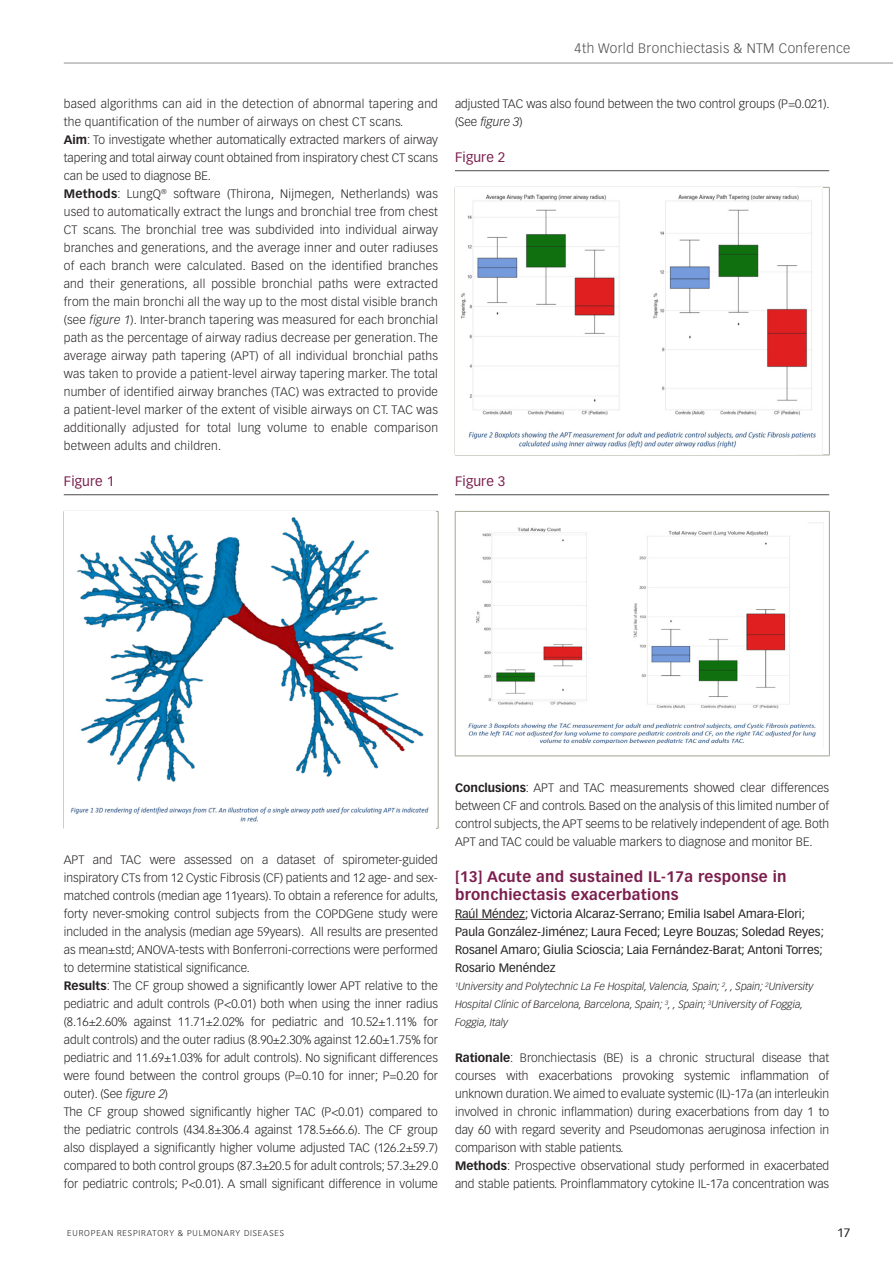
<style>
.page{position:relative;width:893px;height:1263px;background:#fff}
.page>*{position:absolute;margin:0;border:0;box-sizing:border-box;transform-origin:0 0}
.t1{font:700 15px/18px "Vectora LT Std";letter-spacing:.02em;color:#7b1f4f}
.t2{font:300 13.5px "Vectora LT Std";letter-spacing:.03em;color:#4b4c4d}
.t3{font:13.5px "Vectora LT Std";letter-spacing:.01em;color:#7b1f4f}
.t4{font:300 12px/18px "Vectora LT Std";color:#231f20}
.t5{font:300 12px/18px "Vectora LT Std";letter-spacing:.02em;color:#231f20}
.t6{font:12px/18px "Vectora LT Std";color:#231f20}
.t7{font:italic 300 10.5px/18px "Vectora LT Std";color:#231f20}
.t8{font:300 8.25px "Vectora LT Std";letter-spacing:.1em;color:#231f20}
.s1{font-weight:700}
.s2{font-style:italic}
</style>
<div class="page">
<hr style="left:64px;top:63px;width:829px;height:1px;background:#231f20">
<hr style="left:64px;top:494px;width:374px;height:1px;background:#4b4c4d">
<hr style="left:64px;top:511px;width:374px;height:1px;background:#a3a392">
<hr style="left:438px;top:512px;width:1px;height:316px;background:#a3a392">
<hr style="left:64px;top:828px;width:374px;height:1px;background:#a3a392">
<img style="left:70px;top:517px;width:359px;height:305px">
<hr style="left:455px;top:170px;width:374px;height:1px;background:#4b4c4d">
<hr style="left:455px;top:494px;width:374px;height:1px;background:#4b4c4d">
<hr style="left:455px;top:919px;width:70px;height:1px;background:#231f20">
<hr style="left:455px;top:187px;width:375px;height:1px;background:#a3a392">
<hr style="left:455px;top:188px;width:1px;height:267px;background:#a3a392">
<hr style="left:829px;top:188px;width:1px;height:267px;background:#a3a392">
<hr style="left:455px;top:455px;width:375px;height:1px;background:#a3a392">
<img style="left:455px;top:188px;width:361px;height:266px">
<hr style="left:455px;top:511px;width:375px;height:1px;background:#a3a392">
<hr style="left:455px;top:512px;width:1px;height:244px;background:#a3a392">
<hr style="left:829px;top:512px;width:1px;height:244px;background:#a3a392">
<hr style="left:455px;top:756px;width:375px;height:1px;background:#a3a392">
<img style="left:468px;top:522px;width:356px;height:222px">
<p class="t2" style="left:575px;top:41px;width:277px">4th World Bronchiectasis &amp; NTM Conference</p>
<p class="t5" style="left:64px;top:95px;width:376px">based algorithms can aid in the detection of abnormal tapering and the quantification of the number of airways on chest CT scans.<br><span class="s1">Aim</span>: To investigate whether automatically extracted markers of airway tapering and total airway count obtained from inspiratory chest CT scans can be used to diagnose BE.<br><span class="s1">Methods</span>: LungQ<sup>®</sup> software (Thirona, Nijmegen, Netherlands) was used to automatically extract the lungs and bronchial tree from chest CT scans. The bronchial tree was subdivided into individual airway branches and generations, and the average inner and outer radiuses of each branch were calculated. Based on the identified branches and their generations, all possible bronchial paths were extracted from the main bronchi all the way up to the most distal visible branch (see <span class="s2">figure 1</span>). Inter-branch tapering was measured for each bronchial path as the percentage of airway radius decrease per generation. The average airway path tapering (APT) of all individual bronchial paths was taken to provide a patient-level airway tapering marker. The total number of identified airway branches (TAC) was extracted to provide a patient-level marker of the extent of visible airways on CT. TAC was additionally adjusted for total lung volume to enable comparison between adults and children.</p>
<p class="t3" style="left:64px;top:473px;width:52px">Figure 1</p>
<p class="t4" style="left:455px;top:95px;width:376px">adjusted TAC was also found between the two control groups (P=0.021). (See <span class="s2">figure 3</span>)</p>
<p class="t3" style="left:455px;top:149px;width:52px">Figure 2</p>
<p class="t3" style="left:455px;top:473px;width:52px">Figure 3</p>
<p class="t4" style="left:64px;top:851px;width:376px">APT and TAC were assessed on a dataset of spirometer-guided inspiratory CTs from 12 Cystic Fibrosis (CF) patients and 12 age- and sex&shy;matched controls (median age 11years). To obtain a reference for adults, forty never-smoking control subjects from the COPDGene study were included in the analysis (median age 59years). All results are presented as mean±std; ANOVA-tests with Bonferroni-corrections were performed to determine statistical significance.<br><span class="s1">Results</span>: The CF group showed a significantly lower APT relative to the pediatric and adult controls (P&lt;0.01) both when using the inner radius (8.16±2.60% against 11.71±2.02% for pediatric and 10.52±1.11% for adult controls) and the outer radius (8.90±2.30% against 12.60±1.75% for pediatric and 11.69±1.03% for adult controls). No significant differences were found between the control groups (P=0.10 for inner; P=0.20 for outer). (See <span class="s2">figure 2</span>)<br>The CF group showed significantly higher TAC (P&lt;0.01) compared to the pediatric controls (434.8±306.4 against 178.5±66.6). The CF group also displayed a significantly higher volume adjusted TAC (126.2±59.7) compared to both control groups (87.3±20.5 for adult controls; 57.3±29.0 for pediatric controls; P&lt;0.01). A small significant difference in volume</p>
<p class="t4" style="left:455px;top:779px;width:376px;text-align:justify"><span class="s1">Conclusions</span>: APT and TAC measurements showed clear differences between CF and controls. Based on the analysis of this limited number of control subjects, the APT seems to be relatively independent of age. Both APT and TAC could be valuable markers to diagnose and monitor BE.</p>
<p class="t1" style="left:455px;top:868px;width:333px">[13] Acute and sustained IL-17a response in bronchiectasis exacerbations</p>
<p class="t6" style="left:455px;top:905px;width:371px">Raúl Méndez; Victoria Alcaraz-Serrano; Emilia Isabel Amara-Elori; Paula González-Jiménez; Laura Feced; Leyre Bouzas; Soledad Reyes; Rosanel Amaro; Giulia Scioscia; Laia Fernández-Barat; Antoni Torres; Rosario Menéndez</p>
<p class="t7" style="left:455px;top:977px;width:360px"><sup>1</sup>University and Polytechnic La Fe Hospital, Valencia, Spain; <sup>2</sup>, , Spain; <sup>2</sup>University<br>Hospital Clínic of Barcelona, Barcelona, Spain; <sup>3</sup>, , Spain; <sup>3</sup>University of Foggia,<br>Foggia, Italy</p>
<p class="t4" style="left:455px;top:1049px;width:376px"><span class="s1">Rationale</span>: Bronchiectasis (BE) is a chronic structural disease that courses with exacerbations provoking systemic inflammation of unknown duration. We aimed to evaluate systemic (IL)-17a (an interleukin involved in chronic inflammation) during exacerbations from day 1 to day 60 with regard severity and Pseudomonas aeruginosa infection in comparison with stable patients.<br><span class="s1">Methods</span>: Prospective observational study performed in exacerbated and stable patients. Proinflammatory cytokine IL-17a concentration was</p>
<p class="t8" style="left:67px;top:1228px;width:218px">EUROPEAN RESPIRATORY &amp; PULMONARY DISEASES</p>
<p class="t6" style="left:837px;top:1224px;width:15px">17</p>
</div>
